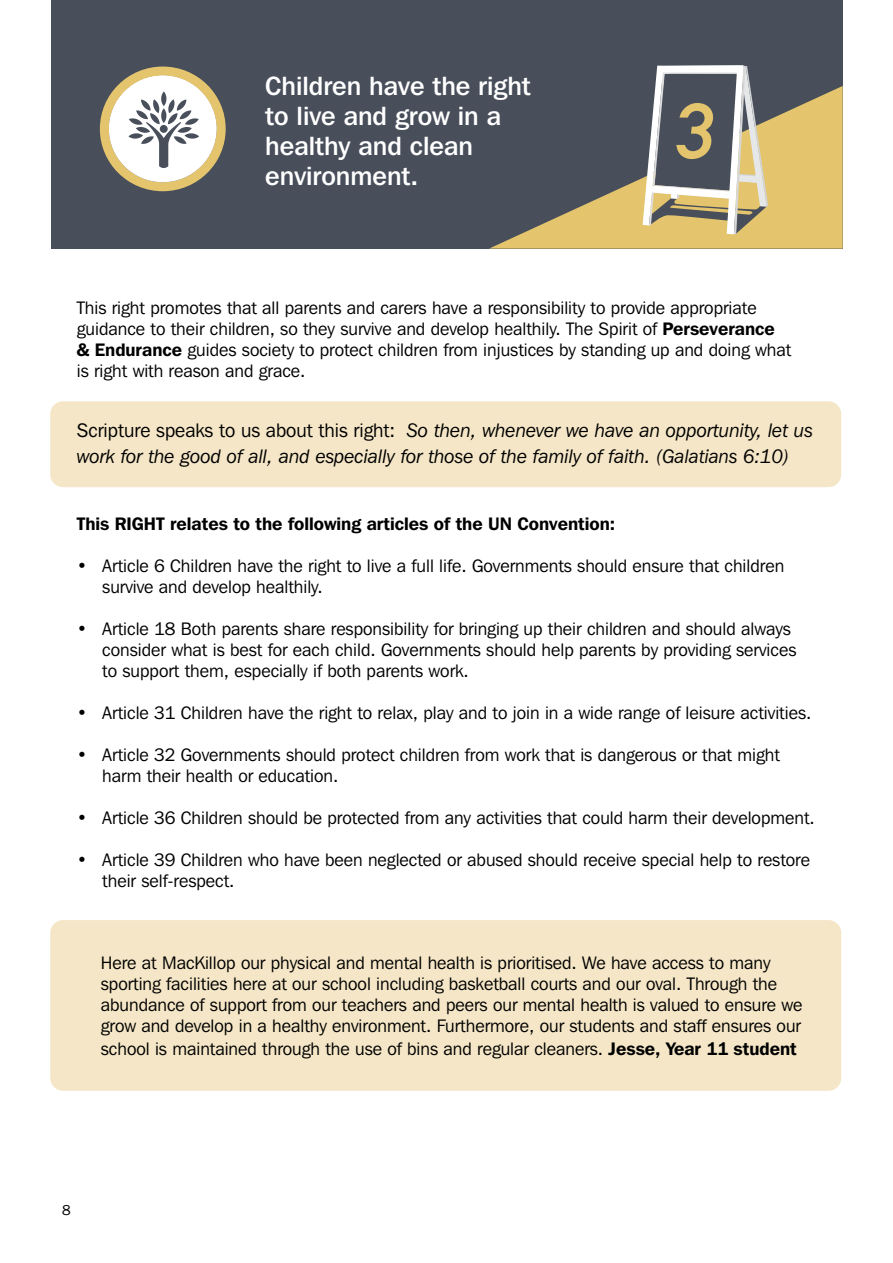
<style>
.page{position:relative;width:893px;height:1263px;background:#fff}
.page>*{position:absolute;margin:0;border:0;box-sizing:border-box;transform-origin:0 0}
.t1{font:700 77.55px "DIN Alternate";color:#e4c56d;scale:1.07 1}
.t2{font:500 26.25px/30px "Franklin Gothic IT Cby BT";color:#fff}
.t3{font:italic 19.5px/25.5px "Franklin Gothic IT Cby BT";color:#000}
.t4{font:18px/21px "Franklin Gothic IT Cby BT";color:#000}
.t5{font:600 18px "Franklin Gothic IT Cby BT";color:#000}
.t6{font:14.25px "Franklin Gothic IT Cby BT";color:#000}
.s1{font-weight:600}
.s2{font-style:normal}
</style>
<div class="page">
<div style="left:50px;top:401px;width:791px;height:86px;background:#f4e6c6;border-radius:13px"></div>
<div style="left:50px;top:920px;width:791px;height:171px;background:#f4e6c6;border-radius:13px"></div>
<div style="left:51px;top:0;width:792px;height:249px;background:#484f5b"></div>
<svg style="left:489px;top:86px;width:354px;height:163px"></svg>
<svg style="left:643px;top:65px;width:125px;height:169px"></svg>
<svg style="left:100px;top:67px;width:126px;height:124px"></svg>
<h2 class="t2" style="left:265px;top:71px;width:267px">Children have the right to live and grow in a healthy and clean environment.</h2>
<h1 class="t1" style="left:674px;top:72px;width:49px">3</h1>
<p class="t4" style="left:77px;top:297px;width:716px">This right promotes that all parents and carers have a responsibility to provide appropriate guidance to their children, so they survive and develop healthily. The Spirit of <span class="s1">Perseverance &amp; Endurance</span> guides society to protect children from injustices by standing up and doing what is right with reason and grace.</p>
<p class="t3" style="left:77px;top:417px;width:738px"><span class="s2">Scripture speaks to us about this right:</span> So then, whenever we have an opportunity, let us work for the good of all, and especially for those of the family of faith. (Galatians 6:10)</p>
<p class="t5" style="left:77px;top:512px;width:540px">This RIGHT relates to the following articles of the UN Convention:</p>
<p class="t4" style="left:102px;top:555px;width:683px;text-indent:-26px">• Article 6 Children have the right to live a full life. Governments should ensure that children survive and develop healthily.</p>
<p class="t4" style="left:102px;top:618px;width:696px;text-indent:-26px">• Article 18 Both parents share responsibility for bringing up their children and should always consider what is best for each child. Governments should help parents by providing services to support them, especially if both parents work.</p>
<p class="t4" style="left:77px;top:702px;width:736px">• Article 31 Children have the right to relax, play and to join in a wide range of leisure activities.</p>
<p class="t4" style="left:102px;top:744px;width:679px;text-indent:-26px">• Article 32 Governments should protect children from work that is dangerous or that might harm their health or education.</p>
<p class="t4" style="left:77px;top:807px;width:740px">• Article 36 Children should be protected from any activities that could harm their development.</p>
<p class="t4" style="left:102px;top:849px;width:709px;text-indent:-26px">• Article 39 Children who have been neglected or abused should receive special help to restore their self-respect.</p>
<p class="t4" style="left:101px;top:952px;width:703px;line-height:21.5px">Here at MacKillop our physical and mental health is prioritised. We have access to many sporting facilities here at our school including basketball courts and our oval. Through the abundance of support from our teachers and peers our mental health is valued to ensure we grow and develop in a healthy environment. Furthermore, our students and staff ensures our school is maintained through the use of bins and regular cleaners. <span class="s1">Jesse, Year 11 student</span></p>
<p class="t6" style="left:62px;top:1201px;width:10px">8</p>
</div>
